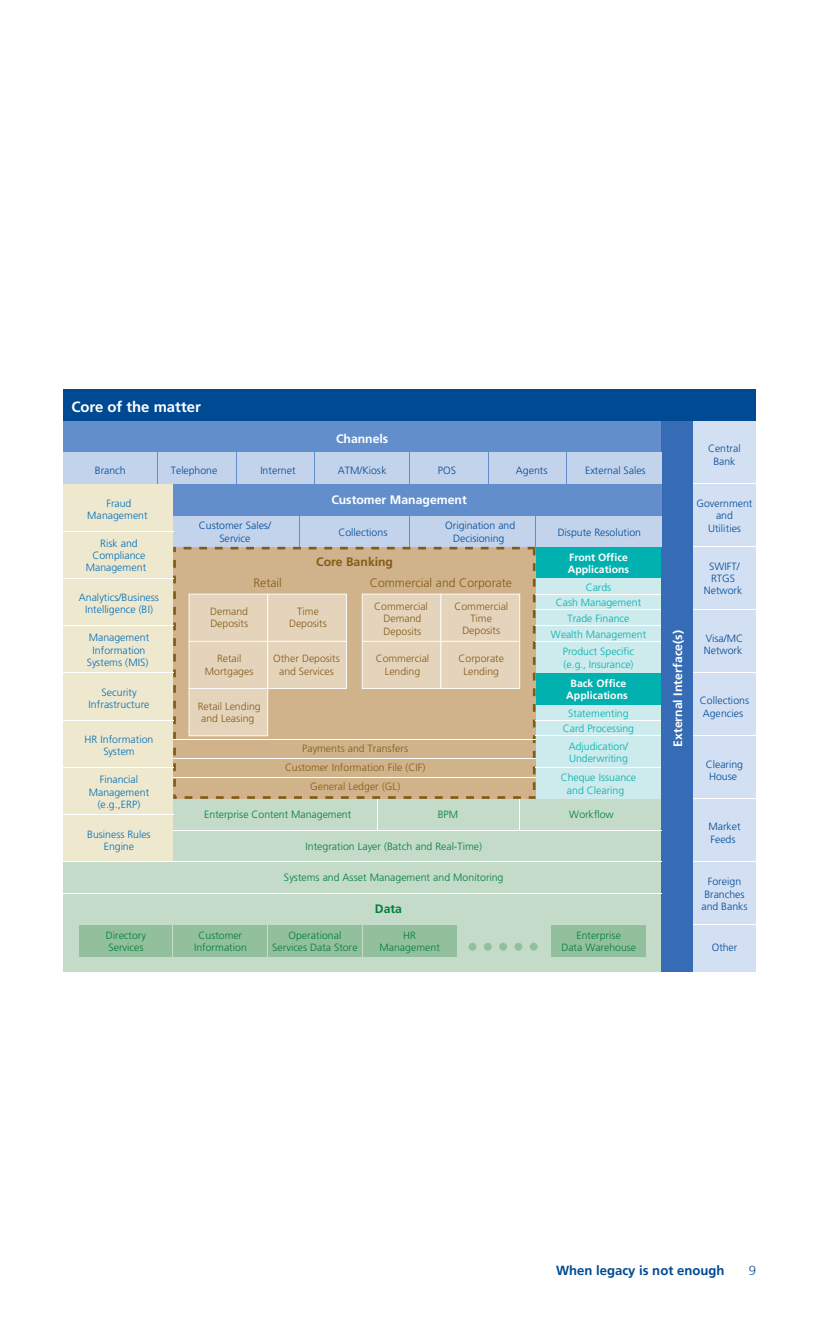
<style>
.page{position:relative;width:819px;height:1323px;background:#fff}
.page>*{position:absolute;margin:0;border:0;box-sizing:border-box;transform-origin:0 0}
.t1{font:700 14.88px "Frutiger";color:#fff}
.t2{font:700 13.12px "Frutiger";color:#004a94}
.t3{font:700 12.25px "Frutiger";color:#fff}
.t4{font:300 12.25px "Frutiger 45";letter-spacing:-.005em;color:#835b17}
.t5{font:700 12.25px "Frutiger";color:#835b17}
.t6{font:700 12.25px "Frutiger";color:#007e3d}
.t7{font:300 10.5px/12.2px "Frutiger";color:#004a94;text-align:center}
.t8{font:300 10.5px/12.2px "Frutiger 45";color:#835b17;text-align:center}
.t9{font:300 10.5px/12.6px "Frutiger 45";color:#007e3d;text-align:center}
.t10{font:300 10.5px/12.2px "Frutiger 45";color:#006fb9;text-align:center}
.t11{font:300 10.5px/12.2px "Frutiger";color:#00b1b0;text-align:center}
.t12{font:700 10.5px/12.2px "Frutiger";letter-spacing:.005em;color:#fff}
</style>
<div class="page">
<div style="left:693px;top:421px;width:63px;height:551px;background:#d3e0f3"></div>
<hr style="left:677px;top:483px;width:79px;height:1px;background:#fff">
<hr style="left:677px;top:546px;width:79px;height:1px;background:#fff">
<hr style="left:677px;top:609px;width:79px;height:1px;background:#fff">
<hr style="left:677px;top:672px;width:79px;height:1px;background:#fff">
<hr style="left:677px;top:735px;width:79px;height:1px;background:#fff">
<hr style="left:677px;top:798px;width:79px;height:1px;background:#fff">
<hr style="left:677px;top:861px;width:79px;height:1px;background:#fff">
<hr style="left:677px;top:924px;width:79px;height:1px;background:#fff">
<div style="left:63px;top:421px;width:599px;height:39px;background:#628fcb"></div>
<div style="left:63px;top:484px;width:110px;height:378px;background:#eee8cf"></div>
<div style="left:63px;top:862px;width:599px;height:110px;background:#c3dbc8"></div>
<div style="left:536px;top:704px;width:126px;height:110px;background:#cdeaec"></div>
<div style="left:79px;top:925px;width:378px;height:31px;background:#93c09c"></div>
<div style="left:551px;top:925px;width:95px;height:31px;background:#93c09c"></div>
<div style="left:173px;top:799px;width:489px;height:63px;background:#c3dbc8"></div>
<div style="left:662px;top:421px;width:31px;height:551px;background:#366cb5"></div>
<div style="left:173px;top:515px;width:489px;height:32px;background:#c3d3ec"></div>
<div style="left:63px;top:452px;width:599px;height:32px;background:#c3d3ec"></div>
<div style="left:536px;top:547px;width:126px;height:31px;background:#00b1b0"></div>
<div style="left:536px;top:673px;width:126px;height:31px;background:#00b1b0"></div>
<div style="left:536px;top:578px;width:126px;height:95px;background:#cdeaec"></div>
<div style="left:173px;top:484px;width:489px;height:31px;background:#628fcb"></div>
<div style="left:173px;top:547px;width:363px;height:252px;background:#d0b38a"></div>
<svg style="left:189px;top:594px;width:158px;height:142px;background:#e2cfb5"></svg>
<div style="left:362px;top:594px;width:158px;height:95px;background:#e5d4bc"></div>
<div style="left:63px;top:389px;width:693px;height:32px;background:#004a94"></div>
<hr style="left:173px;top:739px;width:363px;height:1px;background:#fff">
<hr style="left:173px;top:758px;width:363px;height:1px;background:#fff">
<hr style="left:173px;top:777px;width:363px;height:1px;background:#fff">
<hr style="left:173px;top:830px;width:489px;height:1px;background:#fff">
<hr style="left:63px;top:861px;width:599px;height:1px;background:#fff">
<hr style="left:377px;top:799px;width:1px;height:31px;background:#fff">
<hr style="left:519px;top:799px;width:1px;height:31px;background:#fff">
<hr style="left:63px;top:893px;width:599px;height:1px;background:#fff">
<hr style="left:567px;top:452px;width:1px;height:32px;background:#628fcb">
<hr style="left:488px;top:452px;width:1px;height:32px;background:#628fcb">
<hr style="left:409px;top:452px;width:1px;height:32px;background:#628fcb">
<hr style="left:315px;top:452px;width:1px;height:32px;background:#628fcb">
<hr style="left:236px;top:452px;width:1px;height:32px;background:#628fcb">
<hr style="left:157px;top:452px;width:1px;height:32px;background:#628fcb">
<hr style="left:299px;top:515px;width:1px;height:32px;background:#628fcb">
<hr style="left:409px;top:515px;width:1px;height:32px;background:#628fcb">
<hr style="left:535px;top:515px;width:1px;height:32px;background:#628fcb">
<hr style="left:536px;top:594px;width:126px;height:1px;background:#fff">
<hr style="left:536px;top:609px;width:126px;height:1px;background:#fff">
<hr style="left:536px;top:625px;width:126px;height:1px;background:#fff">
<hr style="left:536px;top:641px;width:126px;height:1px;background:#fff">
<hr style="left:536px;top:720px;width:126px;height:1px;background:#fff">
<hr style="left:536px;top:735px;width:126px;height:1px;background:#fff">
<hr style="left:536px;top:767px;width:126px;height:1px;background:#fff">
<hr style="left:63px;top:532px;width:110px;height:1px;background:#fff">
<hr style="left:63px;top:578px;width:110px;height:1px;background:#fff">
<hr style="left:63px;top:625px;width:110px;height:1px;background:#fff">
<hr style="left:63px;top:672px;width:110px;height:1px;background:#fff">
<hr style="left:63px;top:720px;width:110px;height:1px;background:#fff">
<hr style="left:63px;top:767px;width:110px;height:1px;background:#fff">
<hr style="left:63px;top:814px;width:110px;height:1px;background:#fff">
<hr style="left:172px;top:925px;width:1px;height:31px;background:#c3dbc8">
<hr style="left:267px;top:925px;width:1px;height:31px;background:#c3dbc8">
<hr style="left:362px;top:925px;width:1px;height:31px;background:#c3dbc8">
<div style="left:469px;top:943px;width:7px;height:8px;background:#93c09c;border-radius:50%"></div>
<div style="left:484px;top:943px;width:8px;height:8px;background:#93c09c;border-radius:50%"></div>
<div style="left:499px;top:943px;width:8px;height:8px;background:#93c09c;border-radius:50%"></div>
<div style="left:514px;top:943px;width:8px;height:8px;background:#93c09c;border-radius:50%"></div>
<div style="left:530px;top:943px;width:8px;height:8px;background:#93c09c;border-radius:50%"></div>
<h1 class="t1" style="left:71px;top:398px;width:131px">Core of the matter</h1>
<p class="t3" style="left:336px;top:432px;width:54px">Channels</p>
<p class="t7" style="left:95px;top:464px;width:32px">Branch</p>
<p class="t7" style="left:171px;top:464px;width:48px">Telephone</p>
<p class="t7" style="left:260px;top:464px;width:37px">Internet</p>
<p class="t7" style="left:338px;top:464px;width:50px">ATM/Kiosk</p>
<p class="t7" style="left:438px;top:464px;width:20px">POS</p>
<p class="t7" style="left:516px;top:464px;width:33px">Agents</p>
<p class="t7" style="left:585px;top:464px;width:62px">External Sales</p>
<p class="t10" style="left:87px;top:497px;width:62px">Fraud<br>Management</p>
<p class="t10" style="left:86px;top:537px;width:62px">Risk and<br>Compliance<br>Management</p>
<p class="t10" style="left:79px;top:591px;width:82px">Analytics/Business<br>Intelligence (BI)</p>
<p class="t10" style="left:87px;top:632px;width:64px">Management<br>Information<br>Systems (MIS)</p>
<p class="t10" style="left:89px;top:686px;width:62px">Security<br>Infrastructure</p>
<p class="t10" style="left:85px;top:733px;width:70px">HR Information<br>System</p>
<p class="t10" style="left:89px;top:774px;width:62px">Financial<br>Management (e.g.,ERP)</p>
<p class="t10" style="left:87px;top:828px;width:65px">Business Rules<br>Engine</p>
<p class="t3" style="left:331px;top:493px;width:137px">Customer Management</p>
<p class="t7" style="left:199px;top:520px;width:74px">Customer Sales/<br>Service</p>
<p class="t7" style="left:338px;top:527px;width:51px">Collections</p>
<p class="t7" style="left:445px;top:520px;width:72px">Origination and<br>Decisioning</p>
<p class="t7" style="left:558px;top:527px;width:85px">Dispute Resolution</p>
<p class="t5" style="left:316px;top:555px;width:78px">Core Banking</p>
<p class="t12" style="left:568px;top:551px;width:63px">Front Office<br>Applications</p>
<p class="t4" style="left:254px;top:576px;width:30px">Retail</p>
<p class="t4" style="left:370px;top:576px;width:144px">Commercial and Corporate</p>
<p class="t8" style="left:374px;top:600px;width:55px">Commercial<br>Demand<br>Deposits</p>
<p class="t8" style="left:454px;top:600px;width:55px">Commercial<br>Time<br>Deposits</p>
<p class="t8" style="left:458px;top:653px;width:47px">Corporate<br>Lending</p>
<p class="t8" style="left:210px;top:605px;width:39px;text-align:left">Demand<br>Deposits</p>
<p class="t8" style="left:289px;top:605px;width:39px">Time<br>Deposits</p>
<p class="t8" style="left:205px;top:653px;width:50px">Retail<br>Mortgages</p>
<p class="t8" style="left:273px;top:653px;width:68px">Other Deposits and Services</p>
<p class="t8" style="left:376px;top:653px;width:55px">Commercial<br>Lending</p>
<p class="t8" style="left:198px;top:700px;width:64px">Retail Lending and Leasing</p>
<p class="t8" style="left:302px;top:742px;width:108px">Payments and Transfers</p>
<p class="t8" style="left:285px;top:761px;width:142px">Customer Information File (CIF)</p>
<p class="t8" style="left:310px;top:780px;width:92px">General Ledger (GL)</p>
<p class="t11" style="left:556px;top:579px;width:87px;line-height:15.8px">Cards<br>Cash Management<br>Trade Finance</p>
<p class="t11" style="left:563px;top:646px;width:73px;text-align:left">Product Specific (e.g., Insurance)</p>
<p class="t11" style="left:551px;top:628px;width:97px">Wealth Management</p>
<p class="t12" style="left:566px;top:677px;width:63px;text-align:center">Back Office<br>Applications</p>
<p class="t11" style="left:563px;top:705px;width:73px;line-height:15.8px">Statementing<br>Card Processing</p>
<p class="t11" style="left:561px;top:772px;width:77px">Cheque Issuance and Clearing</p>
<p class="t11" style="left:569px;top:740px;width:61px;text-align:left">Adjudication/<br>Underwriting</p>
<p class="t9" style="left:204px;top:808px;width:149px">Enterprise Content Management</p>
<p class="t9" style="left:438px;top:808px;width:22px">BPM</p>
<p class="t9" style="left:569px;top:808px;width:46px">Workflow</p>
<p class="t9" style="left:305px;top:840px;width:178px">Integration Layer (Batch and Real-Time)</p>
<p class="t9" style="left:284px;top:871px;width:221px">Systems and Asset Management and Monitoring</p>
<p class="t6" style="left:375px;top:901px;width:29px">Data</p>
<p class="t9" style="left:194px;top:929px;width:54px">Customer<br>Information</p>
<p class="t9" style="left:272px;top:929px;width:87px">Operational<br>Services Data Store</p>
<p class="t9" style="left:106px;top:929px;width:42px;text-align:left">Directory<br>Services</p>
<p class="t9" style="left:379px;top:929px;width:62px">HR<br>Management</p>
<p class="t9" style="left:561px;top:929px;width:76px">Enterprise<br>Data Warehouse</p>
<p class="t3" style="left:671px;top:747px;width:118px;rotate:-90deg">External Interface(s)</p>
<p class="t7" style="left:708px;top:443px;width:34px">Central<br>Bank</p>
<p class="t7" style="left:696px;top:497px;width:57px">Government and<br>Utilities</p>
<p class="t7" style="left:704px;top:560px;width:40px">SWIFT/<br>RTGS<br>Network</p>
<p class="t7" style="left:704px;top:632px;width:41px;text-align:left">Visa/MC<br>Network</p>
<p class="t7" style="left:700px;top:695px;width:51px;text-align:left">Collections<br>Agencies</p>
<p class="t7" style="left:706px;top:758px;width:39px">Clearing<br>House</p>
<p class="t7" style="left:708px;top:821px;width:34px;text-align:left">Market<br>Feeds</p>
<p class="t7" style="left:702px;top:876px;width:47px">Foreign<br>Branches and Banks</p>
<p class="t7" style="left:712px;top:941px;width:27px">Other</p>
<p class="t2" style="left:556px;top:1263px;width:170px">When legacy is not enough</p>
</div>
